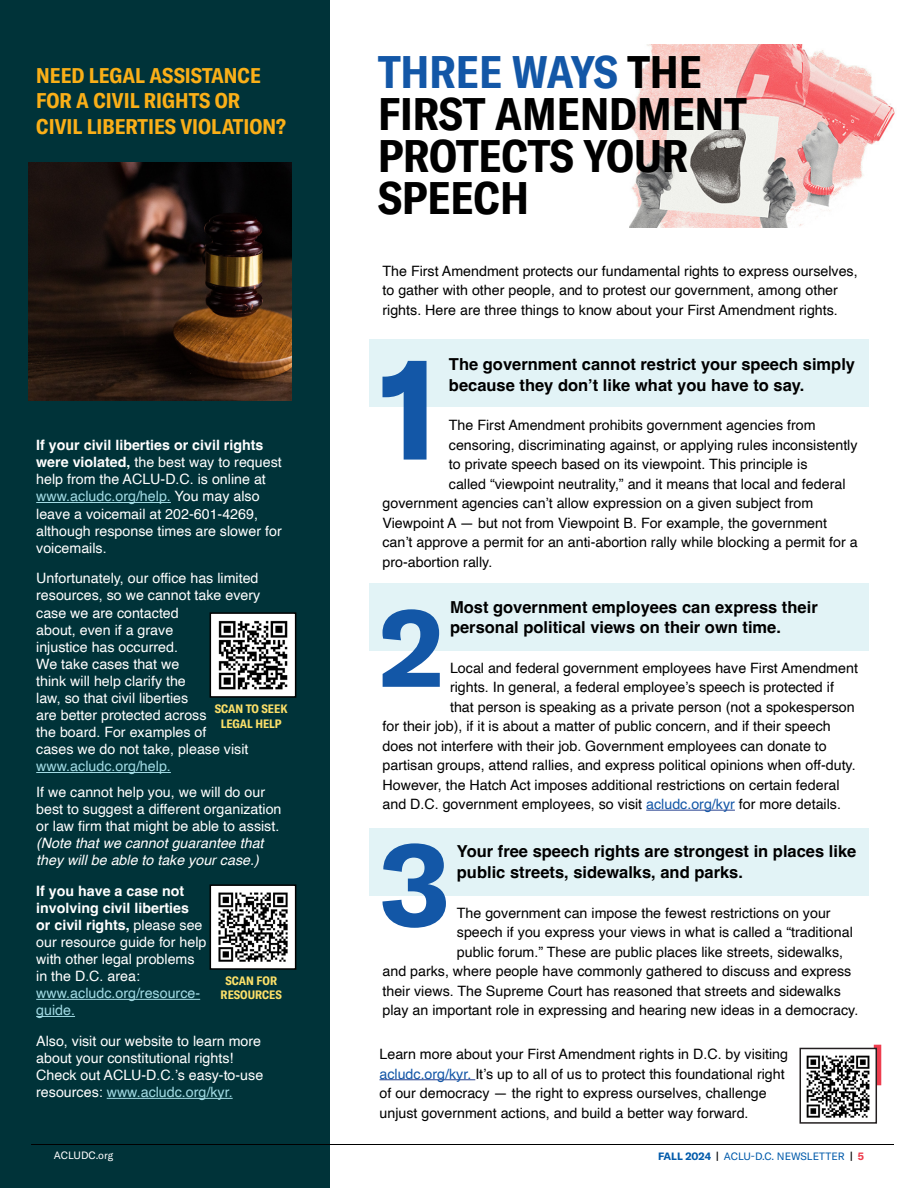
<style>
.page{position:relative;width:918px;height:1188px;background:#fff}
.page>*{position:absolute;margin:0;border:0;box-sizing:border-box;transform-origin:0 0}
.text{font:700 141.9px "GT America";color:#1357a7}
.text-2{font:700 116.4px "GT America";color:#1357a7}
.text-3{font:700 109.2px "GT America";color:#1357a7}
.Red_Header{font:700 condensed 45px/42px "GT America";color:#000}
.t1{font:700 condensed 21px/25.5px "GT America";color:#faaf18}
.text-4{font:700 16.5px/21px "Helvetica";color:#000}
.text-5{font:14.25px/19.5px "Helvetica";color:#000}
.text-6{font:14.25px/17.1px "Helvetica";color:#fff}
.t2{font:italic 14.25px/17.1px "Helvetica";color:#fff}
.t3{font:14.25px/17.1px "Helvetica";color:#a2dbe4}
.Subtitle{font:700 condensed 12px/14.4px "GT America";color:#fce069;text-align:center}
.t4{font:10.5px "GT America";color:#015aaa}
.t5{font:10.5px "GT America";color:#fff}
.s1{font-weight:700}
.s2{color:#a2dbe4}
.s3{color:#1357a7}
.s4{font-weight:700;color:#000}
.s5{font-weight:700;color:#ee3d4d}
</style>
<div class="page">
<img style="left:630px;top:45px;width:265px;height:183px">
<div style="left:369px;top:584px;width:499px;height:67px;background:#e2f3f6"></div>
<div style="left:369px;top:828px;width:499px;height:68px;background:#e2f3f6"></div>
<div style="left:369px;top:339px;width:499px;height:67px;background:#e2f3f6"></div>
<hr style="left:646px;top:810px;width:89px;height:1px;background:#253f8e">
<hr style="left:380px;top:1079px;width:95px;height:1px;background:#253f8e">
<svg style="left:874px;top:1045px;width:7px;height:40px"></svg>
<img style="left:800px;top:1048px;width:76px;height:76px">
<div style="left:0;top:0;width:330px;height:1188px;background:#003339"></div>
<hr style="left:36px;top:502px;width:135px;height:1px;background:#a2dbe4">
<hr style="left:36px;top:772px;width:135px;height:1px;background:#a2dbe4">
<img style="left:29px;top:162px;width:262px;height:238px">
<img style="left:213px;top:615px;width:80px;height:80px">
<div style="left:210px;top:612px;width:86px;height:86px;border:2px solid #000"></div>
<hr style="left:36px;top:999px;width:164px;height:1px;background:#a2dbe4">
<hr style="left:36px;top:1016px;width:39px;height:1px;background:#a2dbe4">
<hr style="left:107px;top:1098px;width:126px;height:1px;background:#a2dbe4">
<img style="left:213px;top:887px;width:80px;height:80px">
<div style="left:210px;top:884px;width:86px;height:86px;border:2px solid #000"></div>
<hr style="left:31px;top:1144px;width:863px;height:1px;background:#000">
<h3 class="t1" style="left:36px;top:62px;width:251px">NEED LEGAL ASSISTANCE<br>FOR A CIVIL RIGHTS OR<br>CIVIL LIBERTIES VIOLATION?</h3>
<p class="text-6" style="left:36px;top:437px;width:247px"><span class="s1">If your civil liberties or civil rights were violated,</span> the best way to request help from the ACLU-D.C. is online at <span class="s2">www.acludc.org/help.</span> You may also leave a voicemail at 202-601-4269, although response times are slower for voicemails.</p>
<p class="text-6" style="left:36px;top:570px;width:226px">Unfortunately, our office has limited resources, so we cannot take every case we are contacted<br>about, even if a grave<br>injustice has occurred.<br>We take cases that we<br>think will help clarify the<br>law, so that civil liberties<br>are better protected across<br>the board. For examples of<br>cases we do not take, please visit <span class="s2">www.acludc.org/help.</span></p>
<p class="Subtitle" style="left:215px;top:702px;width:74px">SCAN TO SEEK<br>LEGAL HELP</p>
<p class="text-6" style="left:36px;top:784px;width:247px">If we cannot help you, we will do our best to suggest a different organization or law firm that might be able to assist.</p>
<p class="t2" style="left:36px;top:835px;width:229px">(Note that we cannot guarantee that they will be able to take your case.)</p>
<p class="text-6" style="left:36px;top:883px;width:172px"><span class="s1">If you have a case not involving civil liberties or civil rights,</span> please see our resource guide for help with other legal problems in the D.C. area:</p>
<p class="t3" style="left:36px;top:985px;width:165px">www.acludc.org/resource&shy;guide.</p>
<p class="text-6" style="left:36px;top:1033px;width:229px">Also, visit our website to learn more about your constitutional rights!<br>Check out ACLU-D.C.’s easy-to-use resources: <span class="s2">www.acludc.org/kyr.</span></p>
<p class="Subtitle" style="left:221px;top:973px;width:63px">SCAN FOR<br>RESOURCES</p>
<p class="Red_Header" style="left:378px;top:51px;width:370px"><span class="s3">THREE WAYS</span> THE<br>FIRST AMENDMENT<br>PROTECTS YOUR<br>SPEECH</p>
<p class="text-5" style="left:382px;top:261px;width:477px">The First Amendment protects our fundamental rights to express ourselves, to gather with other people, and to protest our government, among other rights. Here are three things to know about your First Amendment rights.</p>
<p class="text" style="left:378px;top:321px;width:64px">1</p>
<p class="text-4" style="left:449px;top:355px;width:408px">The government cannot restrict your speech simply because they don’t like what you have to say.</p>
<p class="text-5" style="left:449px;top:416px;width:368px">The First Amendment prohibits government agencies from</p>
<p class="text-5" style="left:449px;top:435px;width:410px">censoring, discriminating against, or applying rules inconsistently</p>
<p class="text-5" style="left:449px;top:455px;width:360px">to private speech based on its viewpoint. This principle is</p>
<p class="text-5" style="left:449px;top:474px;width:398px">called “viewpoint neutrality,” and it means that local and federal</p>
<p class="text-5" style="left:382px;top:494px;width:432px">government agencies can’t allow expression on a given subject from</p>
<p class="text-5" style="left:382px;top:513px;width:446px">Viewpoint A — but not from Viewpoint B. For example, the government</p>
<p class="text-5" style="left:382px;top:533px;width:477px">can’t approve a permit for an anti-abortion rally while blocking a permit for a</p>
<p class="text-5" style="left:382px;top:552px;width:111px">pro-abortion rally.</p>
<p class="text-3" style="left:379px;top:580px;width:66px">2</p>
<p class="text-4" style="left:450px;top:600px;width:369px;line-height:19.5px">Most government employees can express their personal political views on their own time.</p>
<p class="text-5" style="left:450px;top:658px;width:409px">Local and federal government employees have First Amendment</p>
<p class="text-5" style="left:450px;top:678px;width:385px">rights. In general, a federal employee’s speech is protected if</p>
<p class="text-5" style="left:450px;top:697px;width:406px">that person is speaking as a private person (not a spokesperson</p>
<p class="text-5" style="left:383px;top:717px;width:450px">for their job), if it is about a matter of public concern, and if their speech</p>
<p class="text-5" style="left:383px;top:736px;width:446px">does not interfere with their job. Government employees can donate to</p>
<p class="text-5" style="left:383px;top:756px;width:475px">partisan groups, attend rallies, and express political opinions when off-duty.</p>
<p class="text-5" style="left:383px;top:775px;width:459px">However, the Hatch Act imposes additional restrictions on certain federal</p>
<p class="text-5" style="left:383px;top:795px;width:460px">and D.C. government employees, so visit <span class="s3">acludc.org/kyr</span> for more details.</p>
<p class="text-2" style="left:380px;top:812px;width:72px">3</p>
<p class="text-4" style="left:457px;top:843px;width:401px">Your free speech rights are strongest in places like public streets, sidewalks, and parks.</p>
<p class="text-5" style="left:457px;top:903px;width:375px">The government can impose the fewest restrictions on your</p>
<p class="text-5" style="left:457px;top:923px;width:397px">speech if you express your views in what is called a “traditional</p>
<p class="text-5" style="left:457px;top:942px;width:388px">public forum.” These are public places like streets, sidewalks,</p>
<p class="text-5" style="left:382px;top:962px;width:470px">and parks, where people have commonly gathered to discuss and express</p>
<p class="text-5" style="left:382px;top:981px;width:460px">their views. The Supreme Court has reasoned that streets and sidewalks</p>
<p class="text-5" style="left:382px;top:1001px;width:477px">play an important role in expressing and hearing new ideas in a democracy.</p>
<p class="text-5" style="left:380px;top:1045px;width:410px">Learn more about your First Amendment rights in D.C. by visiting <span class="s3">acludc.org/kyr.</span> It’s up to all of us to protect this foundational right of our democracy — the right to express ourselves, challenge unjust government actions, and build a better way forward.</p>
<p class="t5" style="left:54px;top:1149px;width:61px">ACLUDC.org</p>
<p class="t4" style="left:658px;top:1151px;width:208px"><span class="s1">FALL 2024</span> <span class="s4">|</span> ACLU-D.C. NEWSLETTER <span class="s4">|</span> <span class="s5">5</span></p>
</div>
